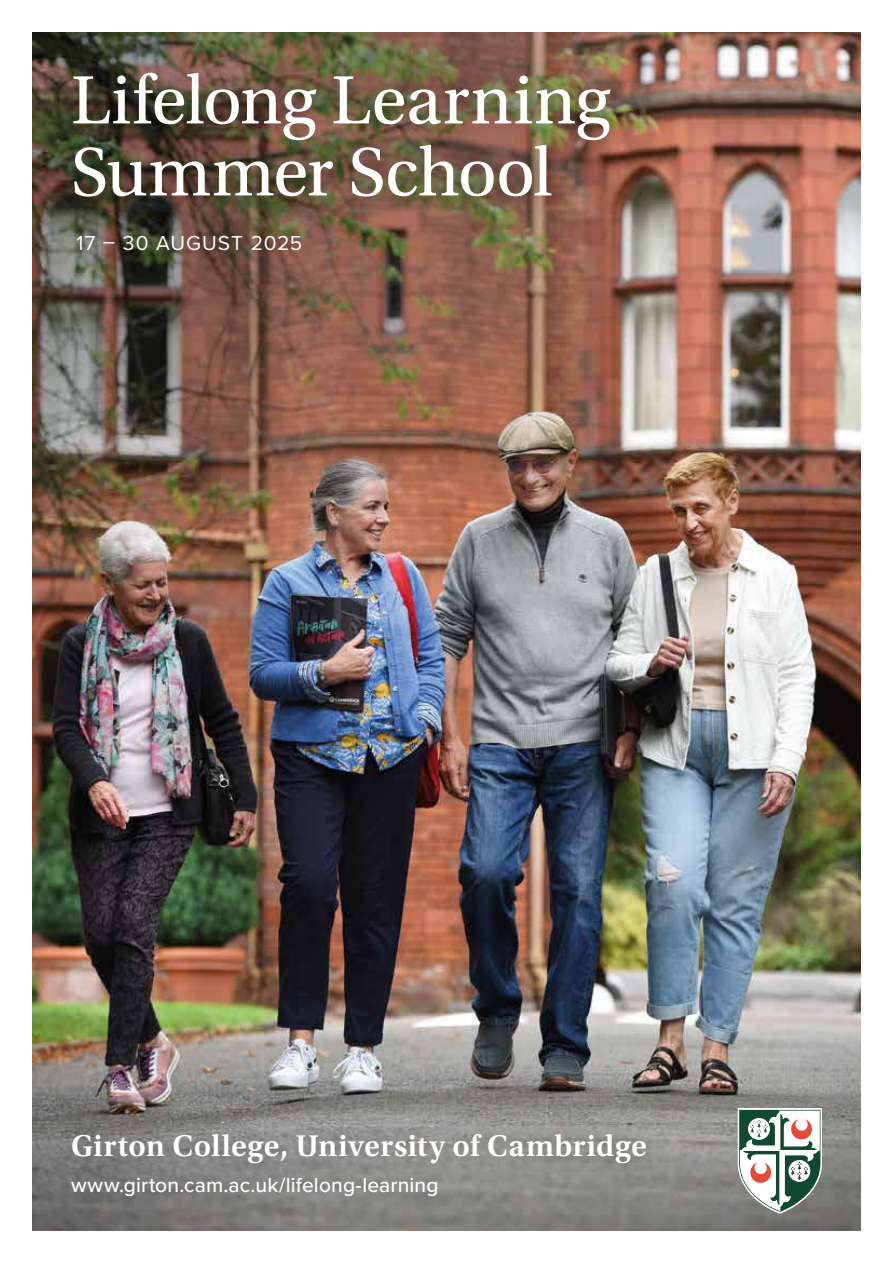
<style>
.page{position:relative;width:893px;height:1263px;background:#fff}
.page>*{position:absolute;margin:0;border:0;box-sizing:border-box;transform-origin:0 0}
.t1{font:72px/72px "Utopia Std";letter-spacing:-.01em;color:#fff}
.t2{font:600 31.5px "Utopia Std";letter-spacing:.015em;color:#fff}
.t3{font:500 21px "Proxima Nova";letter-spacing:.005em;color:#fff}
.t4{font:21px "Proxima Nova";letter-spacing:.045em;color:#fff}
</style>
<div class="page">
<img style="left:33px;top:33px;width:827px;height:1197px">
<div style="left:51px;top:50px;width:581px;height:170px;background:#000;opacity:.4"></div>
<div style="left:56px;top:212px;width:267px;height:62px;background:#000;opacity:.4"></div>
<div style="left:49px;top:1111px;width:620px;height:107px;background:#000;opacity:.4"></div>
<svg style="left:738px;top:1108px;width:84px;height:106px"></svg>
<h1 class="t1" style="left:71px;top:65px;width:541px">Lifelong Learning<br>Summer School</h1>
<p class="t4" style="left:77px;top:228px;width:227px">17 – 30 AUGUST 2025</p>
<h2 class="t2" style="left:71px;top:1128px;width:577px">Girton College, University of Cambridge</h2>
<p class="t3" style="left:71px;top:1169px;width:369px">www.girton.cam.ac.uk/lifelong-learning</p>
</div>
